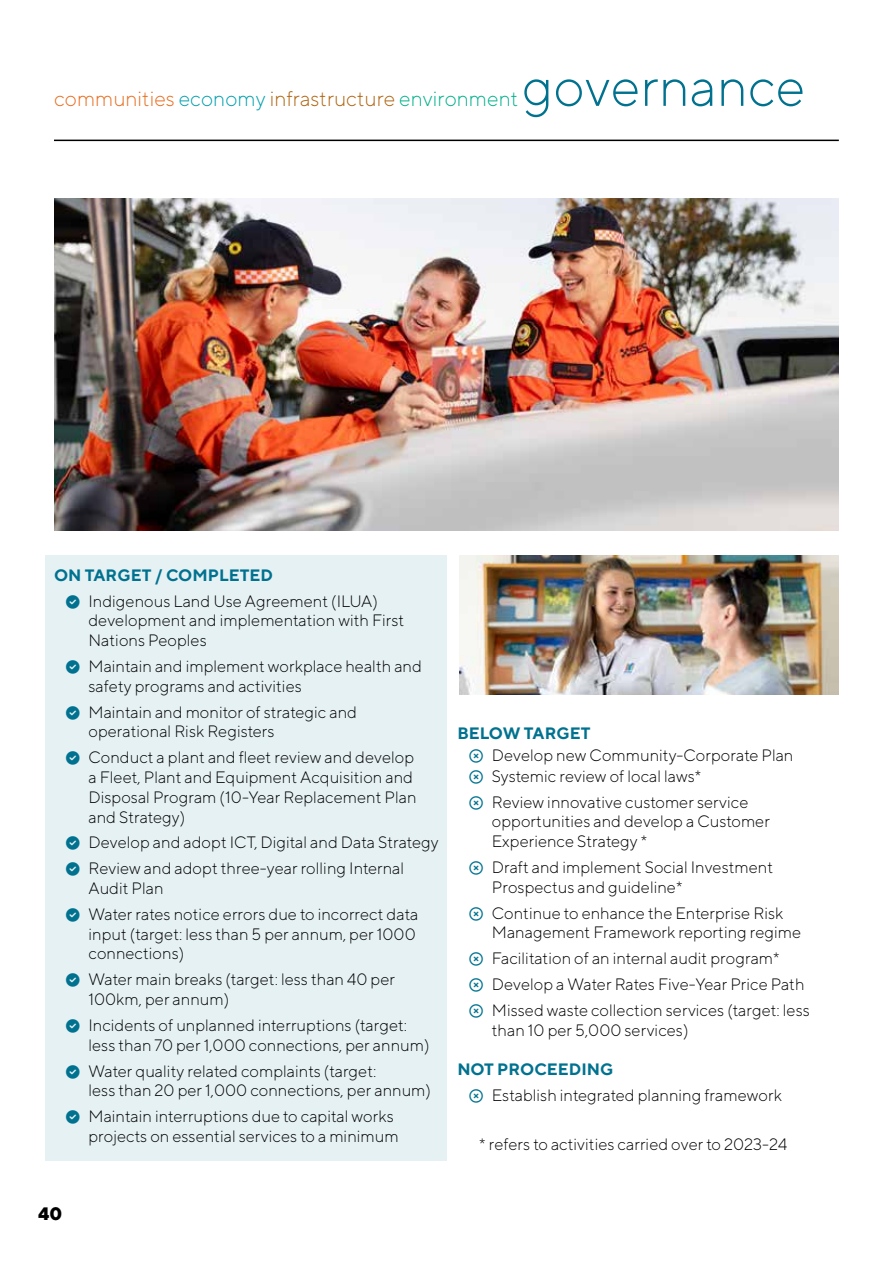
<style>
.page{position:relative;width:893px;height:1263px;background:#fff}
.page>*{position:absolute;margin:0;border:0;box-sizing:border-box;transform-origin:0 0}
.t1{font:300 54px "TT Norms";color:#00728f}
.t2{font:300 21px "TT Norms";color:#b06410}
.t3{font:800 18px "TT Norms";color:#000}
.t4{font:300 16.5px/19.8px "TT Norms";color:#000}
.t5{font:700 16.5px "TT Norms";color:#00728f}
.s1{color:#e86d1f}
.s2{color:#00a0af}
.s3{color:#00b18b}
.s4{color:#00728f}
</style>
<div class="page">
<div style="left:45px;top:555px;width:401px;height:606px;background:#e6f1f4"></div>
<hr style="left:54px;top:140px;width:785px;height:1px;background:#000">
<img style="left:54px;top:198px;width:785px;height:333px">
<img style="left:459px;top:555px;width:380px;height:140px">
<p class="t2" style="left:54px;top:86px;width:466px"><span class="s1">communities</span> <span class="s2">economy</span> infrastructure <span class="s3">environment</span></p>
<h1 class="t1" style="left:522px;top:54px;width:285px">governance</h1>
<p class="t5" style="left:54px;top:565px;width:220px">ON TARGET / COMPLETED</p>
<p class="t4" style="left:88px;top:591px;width:317px">Indigenous Land Use Agreement (ILUA) development and implementation with First<br>Nations Peoples</p>
<p class="t4" style="left:88px;top:656px;width:335px">Maintain and implement workplace health and safety programs and activities</p>
<p class="t4" style="left:88px;top:702px;width:270px">Maintain and monitor of strategic and operational Risk Registers</p>
<p class="t4" style="left:88px;top:747px;width:330px">Conduct a plant and fleet review and develop a Fleet, Plant and Equipment Acquisition and Disposal Program (10-Year Replacement Plan and Strategy)</p>
<p class="t4" style="left:88px;top:829px;width:352px;line-height:25.8px">Develop and adopt ICT, Digital and Data Strategy<br>Review and adopt three-year rolling Internal</p>
<p class="t4" style="left:88px;top:875px;width:331px;line-height:25.8px">Audit Plan<br>Water rates notice errors due to incorrect data</p>
<p class="t4" style="left:88px;top:924px;width:329px">input (target: less than 5 per annum, per 1000 connections)</p>
<p class="t4" style="left:88px;top:969px;width:308px">Water main breaks (target: less than 40 per<br>100km, per annum)</p>
<p class="t4" style="left:88px;top:1015px;width:342px">Incidents of unplanned interruptions (target: less than 70 per 1,000 connections, per annum)</p>
<p class="t4" style="left:88px;top:1060px;width:344px">Water quality related complaints (target:<br>less than 20 per 1,000 connections, per annum)</p>
<p class="t4" style="left:88px;top:1106px;width:312px">Maintain interruptions due to capital works projects on essential services to a minimum</p>
<p class="t5" style="left:457px;top:723px;width:135px">BELOW TARGET</p>
<p class="t4" style="left:469px;top:744px;width:326px"><span class="s4">✓</span> Develop new Community-Corporate Plan</p>
<p class="t4" style="left:469px;top:766px;width:234px"><span class="s4">✓</span> Systemic review of local laws*</p>
<p class="t4" style="left:492px;top:792px;width:280px;text-indent:-22px"><span class="s4">✓</span> Review innovative customer service opportunities and develop a Customer<br>Experience Strategy *</p>
<p class="t4" style="left:492px;top:857px;width:283px;text-indent:-22px"><span class="s4">✓</span> Draft and implement Social Investment<br>Prospectus and guideline*</p>
<p class="t4" style="left:492px;top:903px;width:311px;text-indent:-22px"><span class="s4">✓</span> Continue to enhance the Enterprise Risk<br>Management Framework reporting regime</p>
<p class="t4" style="left:469px;top:948px;width:312px"><span class="s4">✓</span> Facilitation of an internal audit program*</p>
<p class="t4" style="left:469px;top:974px;width:337px"><span class="s4">✓</span> Develop a Water Rates Five-Year Price Path</p>
<p class="t4" style="left:492px;top:1000px;width:320px;text-indent:-22px"><span class="s4">✓</span> Missed waste collection services (target: less than 10 per 5,000 services)</p>
<p class="t5" style="left:457px;top:1059px;width:158px">NOT PROCEEDING</p>
<p class="t4" style="left:469px;top:1085px;width:314px"><span class="s4">✓</span> Establish integrated planning framework</p>
<p class="t4" style="left:479px;top:1134px;width:310px">* refers to activities carried over to 2023-24</p>
<p class="t3" style="left:38px;top:1202px;width:26px">40</p>
</div>
